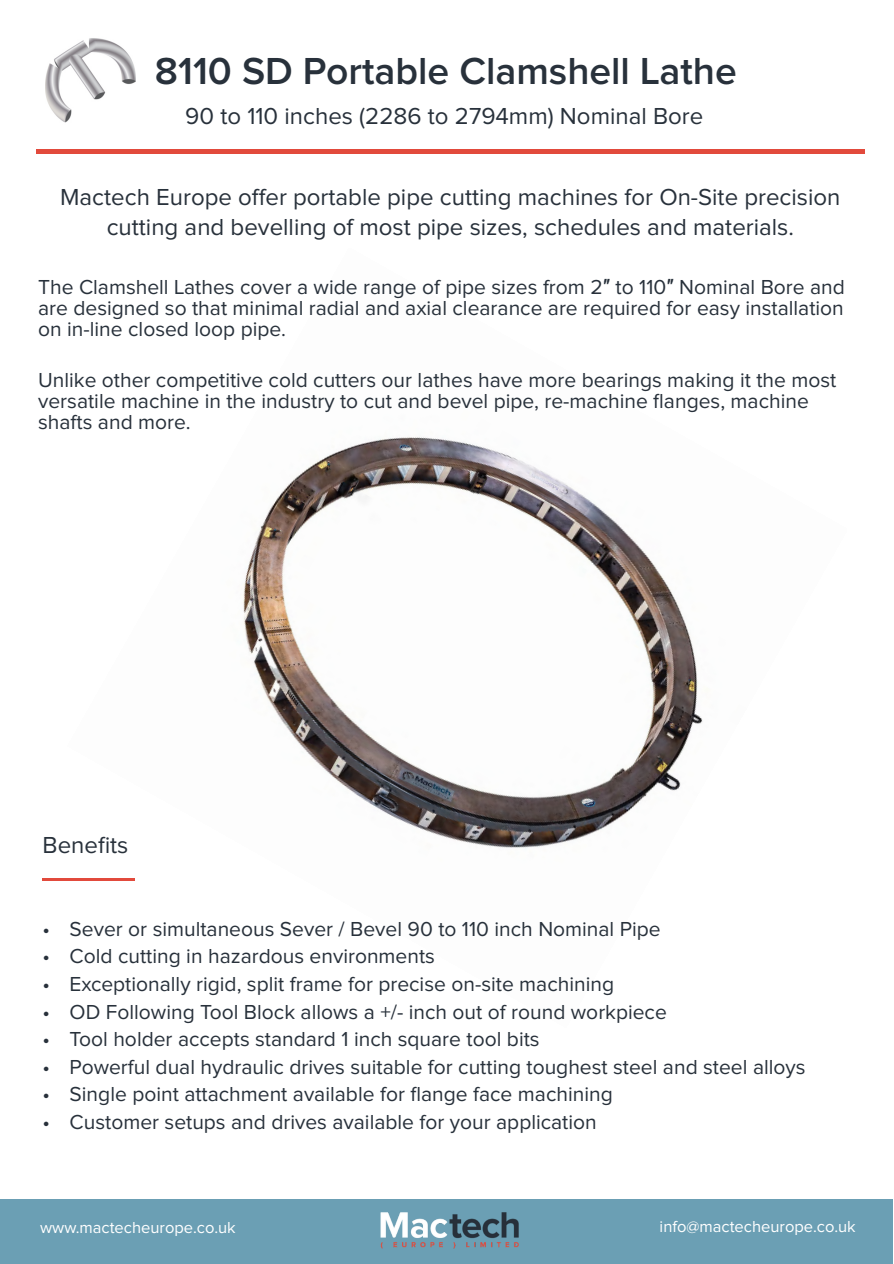
<style>
.page{position:relative;width:894px;height:1264px;background:#fff}
.page>*{position:absolute;margin:0;border:0;box-sizing:border-box;transform-origin:0 0}
.t1{font:600 39px "Proxima Nova";color:#28313b}
.t2{font:24px/30px "Proxima Nova";color:#28313b;text-align:center}
.t3{font:21px/21px "Proxima Nova";color:#28313b;text-align:justify}
.t4{font:16.5px "Proxima Nova";color:#fff}
.s1{font-family:"Arial"}
</style>
<div class="page">
<img style="left:67px;top:437px;width:636px;height:444px">
<hr style="left:43px;top:878px;width:92px;height:2px;background:#e24a3c">
<hr style="left:36px;top:149px;width:828px;height:4px;background:#e24a3c">
<img style="left:45px;top:38px;width:90px;height:85px">
<div style="left:0;top:1199px;width:892px;height:64px;background:#6b9fb4"></div>
<img style="left:380px;top:1212px;width:139px;height:37px">
<h1 class="t1" style="left:155px;top:53px;width:583px">8110 SD Portable Clamshell Lathe</h1>
<p class="t2" style="left:185px;top:102px;width:519px">90 to 110 inches (2286 to 2794mm) Nominal Bore</p>
<p class="t2" style="left:60px;top:183px;width:781px">Mactech Europe offer portable pipe cutting machines for On-Site precision cutting and bevelling of most pipe sizes, schedules and materials.</p>
<p class="t3" style="left:38px;top:277px;width:808px">The Clamshell Lathes cover a wide range of pipe sizes from 2<span class="s1">″</span> to 110<span class="s1">″</span> Nominal Bore and are designed so that minimal radial and axial clearance are required for easy installation on in-line closed loop pipe.</p>
<p class="t3" style="left:38px;top:370px;width:799px;text-align:left">Unlike other competitive cold cutters our lathes have more bearings making it the most versatile machine in the industry to cut and bevel pipe, re-machine flanges, machine shafts and more.</p>
<p class="t2" style="left:43px;top:831px;width:87px">Benefits</p>
<p class="t3" style="left:43px;top:919px;width:619px">• Sever or simultaneous Sever / Bevel 90 to 110 inch Nominal Pipe</p>
<p class="t3" style="left:43px;top:946px;width:394px">• Cold cutting in hazardous environments</p>
<p class="t3" style="left:43px;top:974px;width:573px">• Exceptionally rigid, split frame for precise on-site machining</p>
<p class="t3" style="left:43px;top:1001px;width:625px">• OD Following Tool Block allows a +/- inch out of round workpiece</p>
<p class="t3" style="left:43px;top:1029px;width:498px">• Tool holder accepts standard 1 inch square tool bits</p>
<p class="t3" style="left:43px;top:1057px;width:764px">• Powerful dual hydraulic drives suitable for cutting toughest steel and steel alloys</p>
<p class="t3" style="left:43px;top:1084px;width:571px">• Single point attachment available for flange face machining</p>
<p class="t3" style="left:43px;top:1112px;width:555px">• Customer setups and drives available for your application</p>
<p class="t4" style="left:40px;top:1220px;width:197px">www.mactecheurope.co.uk</p>
<p class="t4" style="left:659px;top:1218px;width:197px">info@mactecheurope.co.uk</p>
</div>
